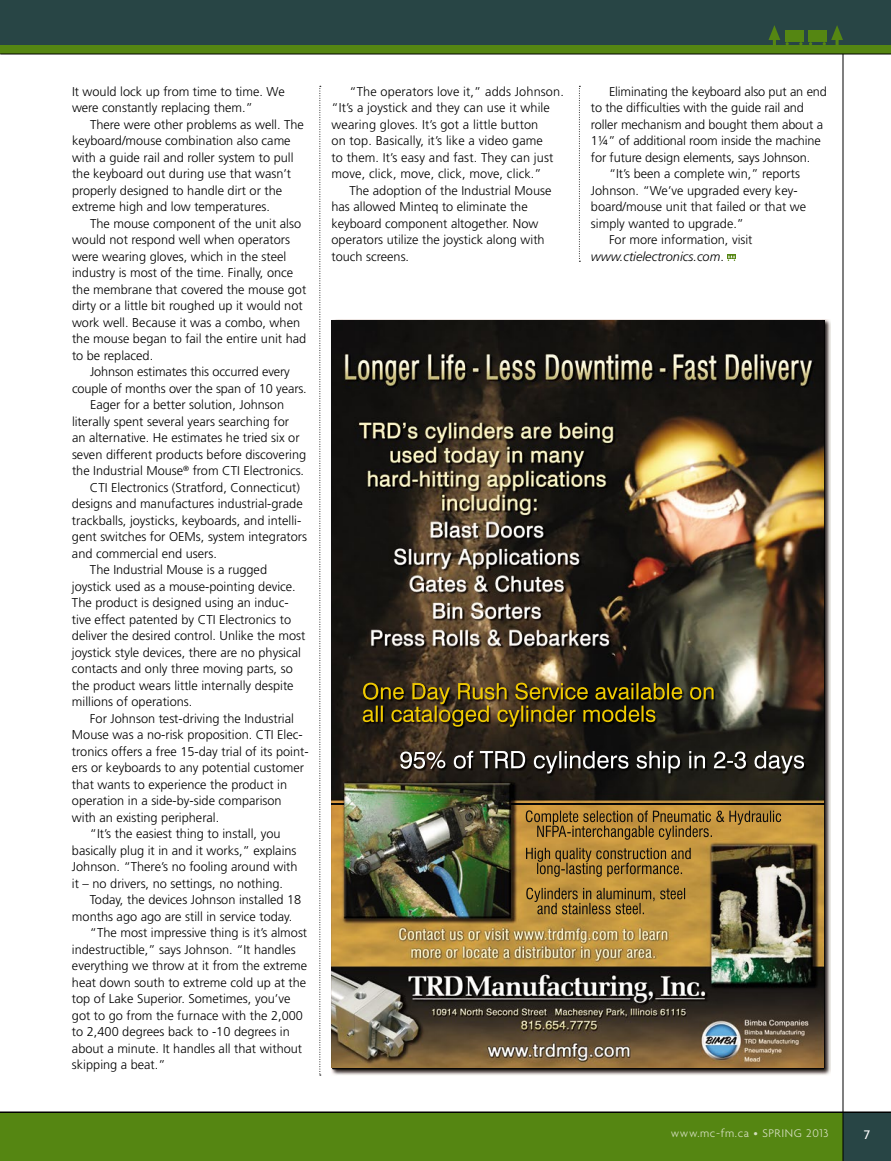
<style>
.page{position:relative;width:891px;height:1161px;background:#fff}
.page>*{position:absolute;margin:0;border:0;box-sizing:border-box;transform-origin:0 0}
.t1{font:500 13.5px "Agenda";color:#fff}
.t2{font:300 12.75px/16.5px "Frutiger";color:#000}
.t3{font:italic 300 12.75px "Frutiger";color:#000}
.t4{font:300 12px "Agenda";letter-spacing:.05em;color:#d4debf}
.s1{font-style:normal}
</style>
<div class="page">
<div style="left:0;top:0;width:891px;height:54px;background:#558612"></div>
<div style="left:0;top:0;width:891px;height:45px;background:#284545"></div>
<hr style="left:0;top:54px;width:891px;height:1px;background:#000">
<div style="left:808px;top:30px;width:19px;height:11px;background:#558612"></div>
<div style="left:785px;top:30px;width:18px;height:11px;background:#558612"></div>
<svg style="left:769px;top:25px;width:11px;height:20px"></svg>
<svg style="left:823px;top:25px;width:20px;height:20px"></svg>
<div style="left:0;top:1113px;width:844px;height:48px;background:#558612"></div>
<div style="left:843px;top:1113px;width:48px;height:48px;background:#284545"></div>
<hr style="left:0;top:1112px;width:891px;height:1px;background:#000">
<hr style="left:843px;top:54px;width:1px;height:1107px;background:#000">
<svg style="left:320px;top:86px;width:1px;height:990px"></svg>
<div style="left:727px;top:254px;width:8px;height:5px;background:#558612"></div>
<svg style="left:728px;top:255px;width:7px;height:6px"></svg>
<svg style="left:579px;top:86px;width:1px;height:176px"></svg>
<img style="left:332px;top:319px;width:499px;height:756px">
<img style="left:333px;top:321px;width:491px;height:747px">
<img style="left:333px;top:963px;width:491px;height:1px">
<p class="t2" style="left:72px;top:83px;width:214px">It would lock up from time to time. We were constantly replacing them.”</p>
<p class="t2" style="left:72px;top:116px;width:233px;text-indent:18px">There were other problems as well. The keyboard/mouse combination also came with a guide rail and roller system to pull the keyboard out during use that wasn’t properly designed to handle dirt or the extreme high and low temperatures.</p>
<p class="t2" style="left:72px;top:215px;width:236px;text-indent:18px">The mouse component of the unit also would not respond well when operators were wearing gloves, which in the steel industry is most of the time. Finally, once the membrane that covered the mouse got dirty or a little bit roughed up it would not work well. Because it was a combo, when the mouse began to fail the entire unit had to be replaced.</p>
<p class="t2" style="left:90px;top:364px;width:201px">Johnson estimates this occurred every</p>
<p class="t2" style="left:72px;top:380px;width:236px">couple of months over the span of 10 years.</p>
<p class="t2" style="left:90px;top:397px;width:196px">Eager for a better solution, Johnson</p>
<p class="t2" style="left:72px;top:413px;width:219px">literally spent several years searching for</p>
<p class="t2" style="left:72px;top:430px;width:229px">an alternative. He estimates he tried six or</p>
<p class="t2" style="left:72px;top:446px;width:236px">seven different products before discovering</p>
<p class="t2" style="left:72px;top:463px;width:234px">the Industrial Mouse<sup>®</sup> from CTI Electronics.</p>
<p class="t2" style="left:90px;top:479px;width:211px">CTI Electronics (Stratford, Connecticut)</p>
<p class="t2" style="left:72px;top:496px;width:232px">designs and manufactures industrial-grade</p>
<p class="t2" style="left:72px;top:512px;width:231px">trackballs, joysticks, keyboards, and intelli-</p>
<p class="t2" style="left:72px;top:529px;width:237px">gent switches for OEMs, system integrators</p>
<p class="t2" style="left:72px;top:545px;width:146px">and commercial end users.</p>
<p class="t2" style="left:90px;top:562px;width:179px">The Industrial Mouse is a rugged</p>
<p class="t2" style="left:72px;top:578px;width:225px">joystick used as a mouse-pointing device.</p>
<p class="t2" style="left:72px;top:595px;width:218px">The product is designed using an induc-</p>
<p class="t2" style="left:72px;top:611px;width:221px">tive effect patented by CTI Electronics to</p>
<p class="t2" style="left:72px;top:628px;width:235px">deliver the desired control. Unlike the most</p>
<p class="t2" style="left:72px;top:644px;width:231px">joystick style devices, there are no physical</p>
<p class="t2" style="left:72px;top:661px;width:222px">contacts and only three moving parts, so</p>
<p class="t2" style="left:72px;top:677px;width:223px">the product wears little internally despite</p>
<p class="t2" style="left:72px;top:694px;width:122px">millions of operations.</p>
<p class="t2" style="left:90px;top:710px;width:206px">For Johnson test-driving the Industrial</p>
<p class="t2" style="left:72px;top:727px;width:232px">Mouse was a no-risk proposition. CTI Elec-</p>
<p class="t2" style="left:72px;top:743px;width:238px">tronics offers a free 15-day trial of its point-</p>
<p class="t2" style="left:72px;top:760px;width:234px">ers or keyboards to any potential customer</p>
<p class="t2" style="left:72px;top:776px;width:217px">that wants to experience the product in</p>
<p class="t2" style="left:72px;top:793px;width:211px">operation in a side-by-side comparison</p>
<p class="t2" style="left:72px;top:809px;width:149px">with an existing peripheral.</p>
<p class="t2" style="left:90px;top:826px;width:192px">“It’s the easiest thing to install, you</p>
<p class="t2" style="left:72px;top:842px;width:226px">basically plug it in and it works,” explains</p>
<p class="t2" style="left:72px;top:859px;width:227px">Johnson. “There’s no fooling around with</p>
<p class="t2" style="left:72px;top:875px;width:213px">it – no drivers, no settings, no nothing.</p>
<p class="t2" style="left:90px;top:892px;width:213px">Today, the devices Johnson installed 18</p>
<p class="t2" style="left:72px;top:908px;width:222px">months ago ago are still in service today.</p>
<p class="t2" style="left:90px;top:925px;width:219px">“The most impressive thing is it’s almost</p>
<p class="t2" style="left:72px;top:941px;width:225px">indestructible,” says Johnson. “It handles</p>
<p class="t2" style="left:72px;top:958px;width:237px">everything we throw at it from the extreme</p>
<p class="t2" style="left:72px;top:974px;width:236px">heat down south to extreme cold up at the</p>
<p class="t2" style="left:72px;top:991px;width:220px">top of Lake Superior. Sometimes, you’ve</p>
<p class="t2" style="left:72px;top:1007px;width:232px">got to go from the furnace with the 2,000</p>
<p class="t2" style="left:72px;top:1024px;width:219px">to 2,400 degrees back to -10 degrees in</p>
<p class="t2" style="left:72px;top:1040px;width:232px">about a minute. It handles all that without</p>
<p class="t2" style="left:72px;top:1057px;width:95px">skipping a beat.”</p>
<p class="t2" style="left:331px;top:83px;width:234px;text-indent:18px">“The operators love it,” adds Johnson. “It’s a joystick and they can use it while wearing gloves. It’s got a little button<br>on top. Basically, it’s like a video game<br>to them. It’s easy and fast. They can just move, click, move, click, move, click.”</p>
<p class="t2" style="left:331px;top:182px;width:221px;text-indent:18px">The adoption of the Industrial Mouse has allowed Minteq to eliminate the keyboard component altogether. Now operators utilize the joystick along with touch screens.</p>
<p class="t2" style="left:609px;top:83px;width:219px">Eliminating the keyboard also put an end</p>
<p class="t2" style="left:591px;top:100px;width:214px">to the difficulties with the guide rail and</p>
<p class="t2" style="left:591px;top:116px;width:234px">roller mechanism and bought them about a</p>
<p class="t2" style="left:591px;top:133px;width:231px">1¼” of additional room inside the machine</p>
<p class="t2" style="left:591px;top:149px;width:221px">for future design elements, says Johnson.</p>
<p class="t2" style="left:609px;top:166px;width:193px">“It’s been a complete win,” reports</p>
<p class="t2" style="left:591px;top:182px;width:208px">Johnson. “We’ve upgraded every key-</p>
<p class="t2" style="left:591px;top:199px;width:217px">board/mouse unit that failed or that we</p>
<p class="t2" style="left:591px;top:215px;width:155px">simply wanted to upgrade.”</p>
<p class="t2" style="left:609px;top:232px;width:145px">For more information, visit</p>
<p class="t3" style="left:591px;top:249px;width:134px">www.ctielectronics.com<span class="s1">.</span></p>
<p class="t4" style="left:671px;top:1126px;width:159px">www.mc-fm.ca • SPRING 2013</p>
<p class="t1" style="left:864px;top:1126px;width:8px">7</p>
</div>
